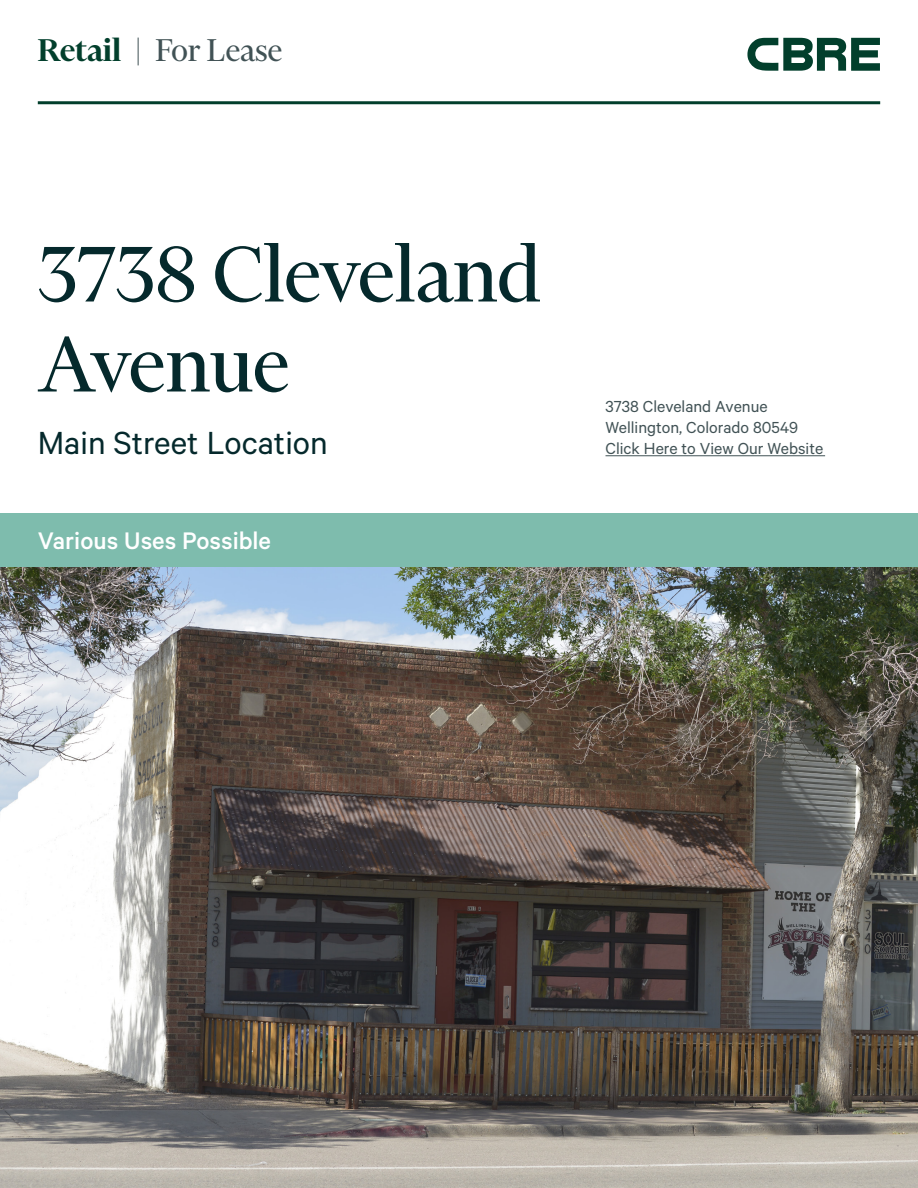
<style>
.page{position:relative;width:918px;height:1188px;background:#fff}
.page>*{position:absolute;margin:0;border:0;box-sizing:border-box;transform-origin:0 0}
.Heading_Large{font:90px/90px "Financier Display";color:#05292c}
.Subheading_Large{font:36px "Calibre";color:#05292c}
.t1{font:36px "Financier Display";color:#415255}
.t2{font:500 27px "Calibre";color:#fff}
.t3{font:18px "Calibre";color:#415255}
.s1{font-weight:600;color:#023f2c}
</style>
<div class="page">
<img style="left:0;top:567px;width:918px;height:621px">
<svg style="left:747px;top:38px;width:133px;height:33px"></svg>
<hr style="left:38px;top:101px;width:842px;height:3px;background:#023f2c">
<div style="left:0;top:513px;width:918px;height:54px;background:#7ebcad"></div>
<hr style="left:606px;top:455px;width:219px;height:1px;background:#415255">
<p class="t1" style="left:38px;top:32px;width:246px"><span class="s1">Retail</span> | For Lease</p>
<p class="Heading_Large" style="left:38px;top:229px;width:505px">3738 Cleveland<br>Avenue</p>
<p class="Subheading_Large" style="left:38px;top:422px;width:291px">Main Street Location</p>
<p class="t2" style="left:38px;top:525px;width:235px">Various Uses Possible</p>
<p class="t3" style="left:606px;top:396px;width:164px">3738 Cleveland Avenue</p>
<p class="t3" style="left:606px;top:417px;width:194px">Wellington, Colorado 80549</p>
<p class="t3" style="left:606px;top:438px;width:219px">Click Here to View Our Website</p>
</div>
